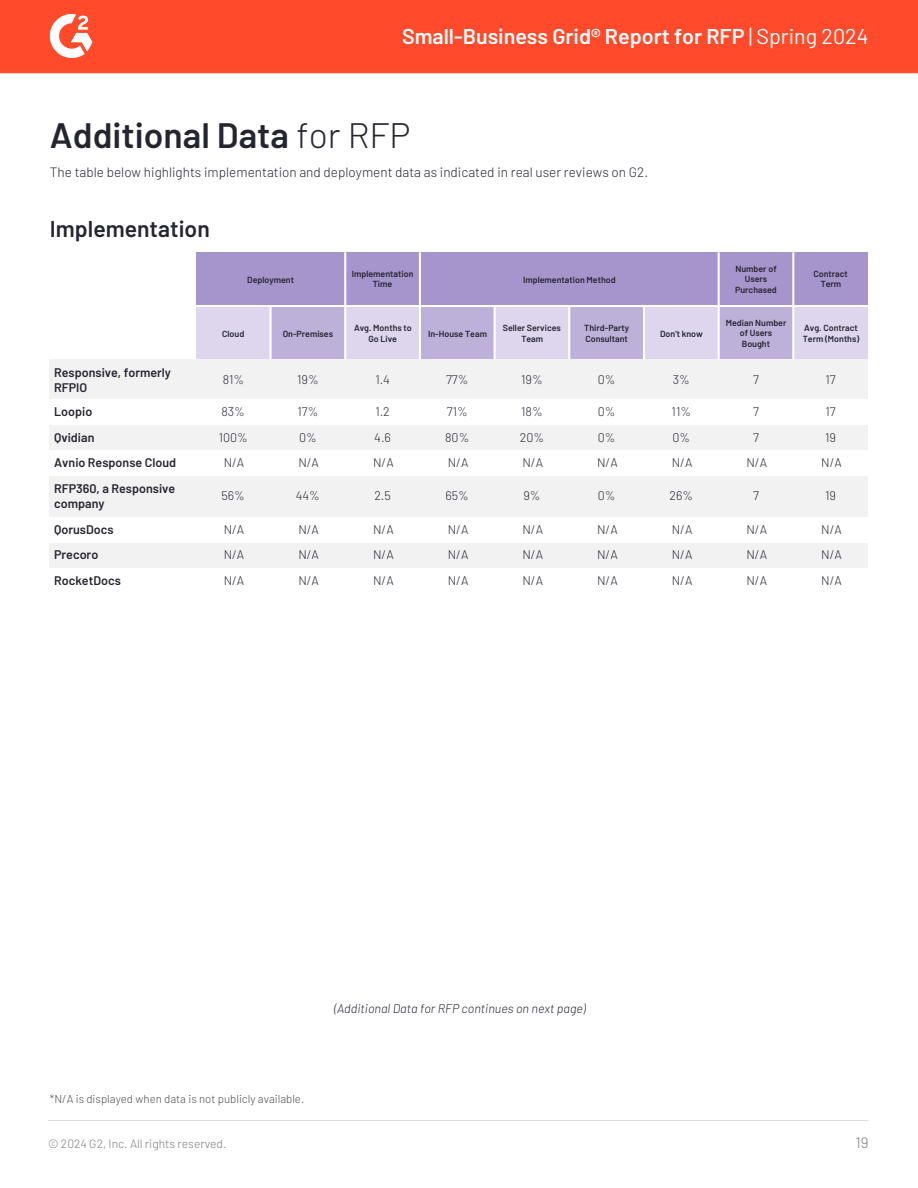
<style>
.page{position:relative;width:918px;height:1188px;background:#fff}
.page>*{position:absolute;margin:0;border:0;box-sizing:border-box;transform-origin:0 0}
.t1{font:600 35.4px "Barlow";color:#252530}
.t2{font:600 22.95px "Barlow";color:#252530}
.t3{font:600 21.45px "Barlow";color:#fff}
.t4{font:300 15px "Barlow";color:#7c7c83}
.t5{font:300 13.5px "Barlow";color:#252530}
.t6{font:300 12.45px "Barlow";color:#252530}
.t7{font:600 12.45px/15px "Barlow";color:#252530}
.t8{font:italic 300 12.45px "Barlow";color:#252530}
.t9{font:300 12px "Barlow";color:#7c7c83}
.t10{font:300 11.4px "Barlow";color:#4d4d4d}
.t11{font:600 8.85px/10.6px "Barlow";color:#252530;text-align:center}
.s1{font-weight:400}
.s2{font-weight:300}
</style>
<div class="page">
<div style="left:0;top:0;width:918px;height:73px;background:#ff4a2b"></div>
<svg style="left:49px;top:14px;width:44px;height:44px"></svg>
<div style="left:196px;top:253px;width:149px;height:52px;background:#a694cc"></div>
<div style="left:345px;top:253px;width:75px;height:52px;background:#a694cc"></div>
<hr style="left:344px;top:252px;width:2px;height:53px;background:#fff">
<div style="left:420px;top:253px;width:299px;height:52px;background:#a694cc"></div>
<hr style="left:419px;top:252px;width:2px;height:53px;background:#fff">
<div style="left:719px;top:253px;width:74px;height:52px;background:#a694cc"></div>
<hr style="left:718px;top:252px;width:2px;height:53px;background:#fff">
<div style="left:793px;top:253px;width:75px;height:52px;background:#a694cc"></div>
<hr style="left:792px;top:252px;width:2px;height:53px;background:#fff">
<div style="left:196px;top:307px;width:75px;height:52px;background:#ded6ed"></div>
<div style="left:271px;top:307px;width:74px;height:52px;background:#bdb0d9"></div>
<hr style="left:270px;top:307px;width:2px;height:53px;background:#fff">
<div style="left:345px;top:307px;width:75px;height:52px;background:#ded6ed"></div>
<hr style="left:344px;top:307px;width:2px;height:53px;background:#fff">
<div style="left:420px;top:307px;width:75px;height:52px;background:#bdb0d9"></div>
<hr style="left:419px;top:307px;width:2px;height:53px;background:#fff">
<div style="left:495px;top:307px;width:74px;height:52px;background:#ded6ed"></div>
<hr style="left:494px;top:307px;width:2px;height:53px;background:#fff">
<div style="left:569px;top:307px;width:75px;height:52px;background:#bdb0d9"></div>
<hr style="left:568px;top:307px;width:2px;height:53px;background:#fff">
<div style="left:644px;top:307px;width:75px;height:52px;background:#ded6ed"></div>
<hr style="left:643px;top:307px;width:2px;height:53px;background:#fff">
<div style="left:719px;top:307px;width:74px;height:52px;background:#bdb0d9"></div>
<hr style="left:718px;top:307px;width:2px;height:53px;background:#fff">
<div style="left:793px;top:307px;width:75px;height:52px;background:#ded6ed"></div>
<hr style="left:792px;top:307px;width:2px;height:53px;background:#fff">
<div style="left:50px;top:359px;width:818px;height:41px;background:#f2f2f2"></div>
<div style="left:50px;top:399px;width:818px;height:26px;background:#fff"></div>
<div style="left:50px;top:425px;width:818px;height:25px;background:#f2f2f2"></div>
<div style="left:50px;top:476px;width:818px;height:41px;background:#f2f2f2"></div>
<div style="left:50px;top:543px;width:818px;height:25px;background:#f2f2f2"></div>
<hr style="left:48px;top:1120px;width:820px;height:1px;background:#dbdedb">
<h3 class="t3" style="left:402px;top:22px;width:468px">Small-Business Grid® Report for RFP <span class="s1">| Spring 2024</span></h3>
<h1 class="t1" style="left:50px;top:113px;width:362px">Additional Data <span class="s2">for RFP</span></h1>
<h3 class="t5" style="left:50px;top:163px;width:600px">The table below highlights implementation and deployment data as indicated in real user reviews on G2.</h3>
<h2 class="t2" style="left:50px;top:214px;width:161px">Implementation</h2>
<p class="t11" style="left:247px;top:274px;width:48px">Deployment</p>
<p class="t11" style="left:352px;top:268px;width:63px">Implementation<br>Time</p>
<p class="t11" style="left:523px;top:274px;width:94px">Implementation Method</p>
<p class="t11" style="left:735px;top:263px;width:43px">Number of<br>Users<br>Purchased</p>
<p class="t11" style="left:813px;top:268px;width:36px">Contract<br>Term</p>
<p class="t11" style="left:222px;top:328px;width:24px">Cloud</p>
<p class="t11" style="left:283px;top:328px;width:52px">On-Premises</p>
<p class="t11" style="left:354px;top:322px;width:59px">Avg. Months to<br>Go Live</p>
<p class="t11" style="left:428px;top:328px;width:60px">In-House Team</p>
<p class="t11" style="left:503px;top:322px;width:60px">Seller Services<br>Team</p>
<p class="t11" style="left:584px;top:322px;width:46px;text-align:left">Third-Party<br>Consultant</p>
<p class="t11" style="left:660px;top:328px;width:44px">Don't know</p>
<p class="t11" style="left:726px;top:317px;width:62px">Median Number of Users<br>Bought</p>
<p class="t11" style="left:803px;top:322px;width:58px;text-align:left">Avg. Contract<br>Term (Months)</p>
<h3 class="t7" style="left:54px;top:364px;width:118px">Responsive, formerly<br>RFPIO</h3>
<h3 class="t6" style="left:223px;top:371px;width:23px">81%</h3>
<h3 class="t6" style="left:297px;top:371px;width:23px">19%</h3>
<h3 class="t6" style="left:375px;top:371px;width:16px">1.4</h3>
<h3 class="t6" style="left:446px;top:371px;width:24px">77%</h3>
<h3 class="t6" style="left:521px;top:371px;width:23px">19%</h3>
<h3 class="t6" style="left:598px;top:371px;width:19px">0%</h3>
<h3 class="t6" style="left:673px;top:371px;width:19px">3%</h3>
<h3 class="t6" style="left:753px;top:371px;width:7px">7</h3>
<h3 class="t6" style="left:826px;top:371px;width:12px">17</h3>
<h3 class="t7" style="left:54px;top:404px;width:40px">Loopio</h3>
<h3 class="t6" style="left:221px;top:404px;width:25px">83%</h3>
<h3 class="t6" style="left:297px;top:404px;width:22px">17%</h3>
<h3 class="t6" style="left:375px;top:404px;width:16px">1.2</h3>
<h3 class="t6" style="left:447px;top:404px;width:22px">71%</h3>
<h3 class="t6" style="left:521px;top:404px;width:23px">18%</h3>
<h3 class="t6" style="left:598px;top:404px;width:19px">0%</h3>
<h3 class="t6" style="left:672px;top:404px;width:21px">11%</h3>
<h3 class="t6" style="left:753px;top:404px;width:7px">7</h3>
<h3 class="t6" style="left:826px;top:404px;width:12px">17</h3>
<h3 class="t7" style="left:54px;top:429px;width:42px">Qvidian</h3>
<h3 class="t6" style="left:219px;top:429px;width:31px">100%</h3>
<h3 class="t6" style="left:299px;top:429px;width:19px">0%</h3>
<h3 class="t6" style="left:374px;top:429px;width:18px">4.6</h3>
<h3 class="t6" style="left:445px;top:429px;width:26px">80%</h3>
<h3 class="t6" style="left:520px;top:429px;width:26px">20%</h3>
<h3 class="t6" style="left:598px;top:429px;width:19px">0%</h3>
<h3 class="t6" style="left:672px;top:429px;width:19px">0%</h3>
<h3 class="t6" style="left:753px;top:429px;width:7px">7</h3>
<h3 class="t6" style="left:825px;top:429px;width:12px">19</h3>
<h3 class="t7" style="left:54px;top:455px;width:123px">Avnio Response Cloud</h3>
<h3 class="t6" style="left:224px;top:455px;width:22px">N/A</h3>
<h3 class="t6" style="left:298px;top:455px;width:22px">N/A</h3>
<h3 class="t6" style="left:373px;top:455px;width:22px">N/A</h3>
<h3 class="t6" style="left:448px;top:455px;width:22px">N/A</h3>
<h3 class="t6" style="left:522px;top:455px;width:22px">N/A</h3>
<h3 class="t6" style="left:597px;top:455px;width:22px">N/A</h3>
<h3 class="t6" style="left:672px;top:455px;width:22px">N/A</h3>
<h3 class="t6" style="left:746px;top:455px;width:22px">N/A</h3>
<h3 class="t6" style="left:821px;top:455px;width:22px">N/A</h3>
<h3 class="t7" style="left:54px;top:481px;width:123px">RFP360, a Responsive company</h3>
<h3 class="t6" style="left:222px;top:488px;width:25px">56%</h3>
<h3 class="t6" style="left:296px;top:488px;width:26px">44%</h3>
<h3 class="t6" style="left:374px;top:488px;width:18px">2.5</h3>
<h3 class="t6" style="left:446px;top:488px;width:25px">65%</h3>
<h3 class="t6" style="left:523px;top:488px;width:19px">9%</h3>
<h3 class="t6" style="left:598px;top:488px;width:19px">0%</h3>
<h3 class="t6" style="left:669px;top:488px;width:25px">26%</h3>
<h3 class="t6" style="left:753px;top:488px;width:7px">7</h3>
<h3 class="t6" style="left:825px;top:488px;width:12px">19</h3>
<h3 class="t7" style="left:54px;top:521px;width:61px">QorusDocs</h3>
<h3 class="t6" style="left:224px;top:521px;width:22px">N/A</h3>
<h3 class="t6" style="left:298px;top:521px;width:22px">N/A</h3>
<h3 class="t6" style="left:373px;top:521px;width:22px">N/A</h3>
<h3 class="t6" style="left:448px;top:521px;width:22px">N/A</h3>
<h3 class="t6" style="left:522px;top:521px;width:22px">N/A</h3>
<h3 class="t6" style="left:597px;top:521px;width:22px">N/A</h3>
<h3 class="t6" style="left:672px;top:521px;width:22px">N/A</h3>
<h3 class="t6" style="left:746px;top:521px;width:22px">N/A</h3>
<h3 class="t6" style="left:821px;top:521px;width:22px">N/A</h3>
<h3 class="t7" style="left:54px;top:547px;width:46px">Precoro</h3>
<h3 class="t6" style="left:224px;top:547px;width:22px">N/A</h3>
<h3 class="t6" style="left:298px;top:547px;width:22px">N/A</h3>
<h3 class="t6" style="left:373px;top:547px;width:22px">N/A</h3>
<h3 class="t6" style="left:448px;top:547px;width:22px">N/A</h3>
<h3 class="t6" style="left:522px;top:547px;width:22px">N/A</h3>
<h3 class="t6" style="left:597px;top:547px;width:22px">N/A</h3>
<h3 class="t6" style="left:672px;top:547px;width:22px">N/A</h3>
<h3 class="t6" style="left:746px;top:547px;width:22px">N/A</h3>
<h3 class="t6" style="left:821px;top:547px;width:22px">N/A</h3>
<h3 class="t7" style="left:54px;top:572px;width:68px">RocketDocs</h3>
<h3 class="t6" style="left:224px;top:573px;width:22px">N/A</h3>
<h3 class="t6" style="left:298px;top:573px;width:22px">N/A</h3>
<h3 class="t6" style="left:373px;top:573px;width:22px">N/A</h3>
<h3 class="t6" style="left:448px;top:573px;width:22px">N/A</h3>
<h3 class="t6" style="left:522px;top:573px;width:22px">N/A</h3>
<h3 class="t6" style="left:597px;top:573px;width:22px">N/A</h3>
<h3 class="t6" style="left:672px;top:573px;width:22px">N/A</h3>
<h3 class="t6" style="left:746px;top:573px;width:22px">N/A</h3>
<h3 class="t6" style="left:821px;top:573px;width:22px">N/A</h3>
<h3 class="t8" style="left:334px;top:1000px;width:253px">(Additional Data for RFP continues on next page)</h3>
<p class="t10" style="left:50px;top:1091px;width:256px">*N/A is displayed when data is not publicly available.</p>
<h3 class="t9" style="left:48px;top:1136px;width:180px">© 2024 G2, Inc. All rights reserved.</h3>
<h3 class="t4" style="left:855px;top:1132px;width:15px">19</h3>
</div>
